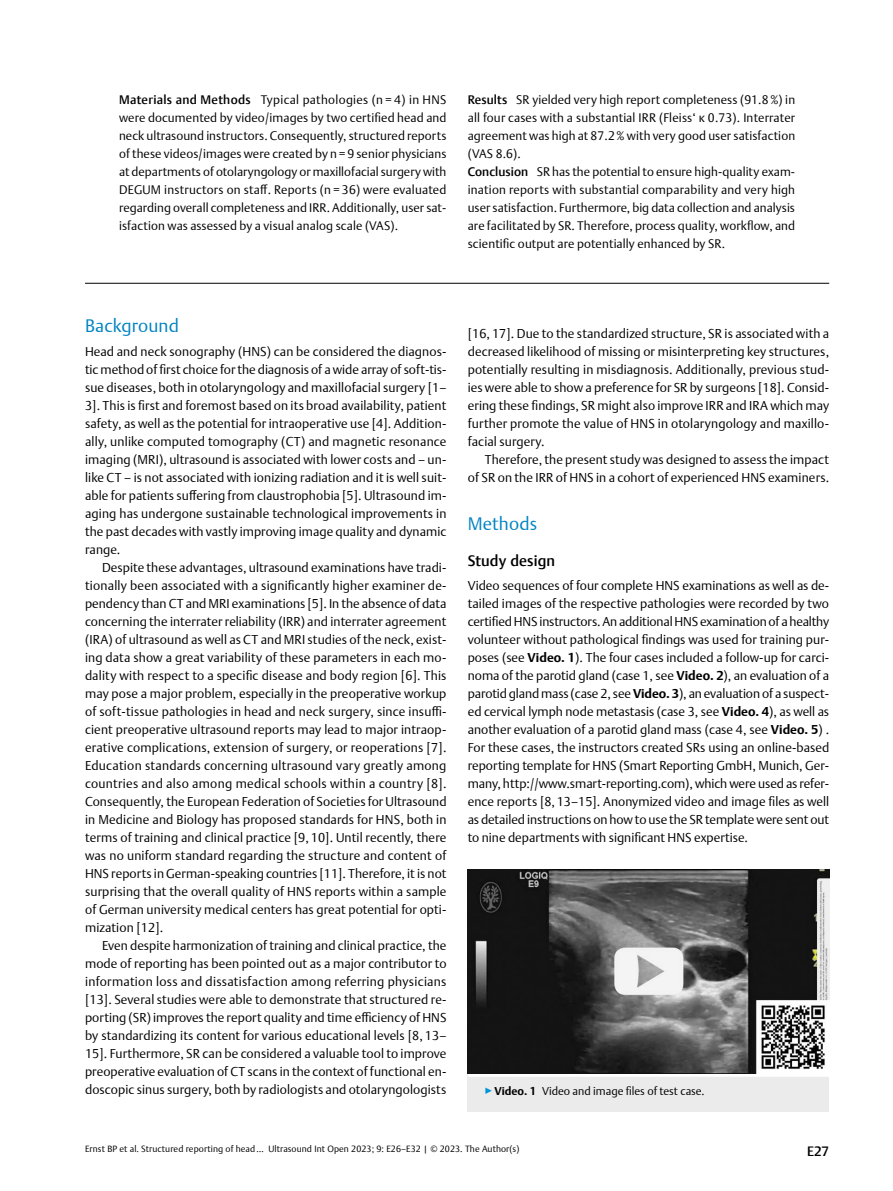
<style>
.page{position:relative;width:893px;height:1191px;background:#fff}
.page>*{position:absolute;margin:0;border:0;box-sizing:border-box;transform-origin:0 0}
.t1{font:300 18px "Thieme Argo 2011";letter-spacing:.01em;color:#0083c2}
.t2{font:500 15px "Thieme Argo 2011";letter-spacing:.01em;color:#000}
.t3{font:500 13.5px "Thieme Argo 2011";color:#000}
.t4{font:300 12.75px/18px "Thieme Argo 2011";letter-spacing:.005em;color:#000;text-align:justify}
.t5{font:300 12.3px/18px "Thieme Argo 2011";letter-spacing:.01em;color:#000;text-align:justify}
.t6{font:300 11.25px "Thieme Argo 2011";color:#000}
.t7{font:300 9px "Thieme Argo 2011";letter-spacing:.01em;color:#000}
.s1{font-weight:500}
.s2{font-weight:700}
.s3{color:#0095da}
</style>
<div class="page">
<hr style="left:85px;top:283px;width:744px;height:1px;background:#000">
<div style="left:468px;top:1073px;width:361px;height:38px;background:#ebebec"></div>
<hr style="left:468px;top:1073px;width:361px;height:3px;background:#fff">
<img style="left:468px;top:870px;width:361px;height:203px">
<p class="t5" style="left:119px;top:90px;width:329px"><span class="s1">Materials and Methods</span> Typical pathologies (n = 4) in HNS were documented by video/images by two certified head and neck ultrasound instructors. Consequently, structured reports of these videos/images were created by n = 9 senior physicians at departments of otolaryngology or maxillofacial surgery with DEGUM instructors on staff. Reports (n = 36) were evaluated regarding overall completeness and IRR. Additionally, user sat&shy;isfaction was assessed by a visual analog scale (VAS).</p>
<p class="t5" style="left:468px;top:90px;width:329px;text-align:left"><span class="s1">Results</span> SR yielded very high report completeness (91.8%) in all four cases with a substantial IRR (Fleiss‘ κ 0.73). Interrater agreement was high at 87.2% with very good user satisfaction (VAS 8.6).<br><span class="s1">Conclusion</span> SR has the potential to ensure high-quality exam&shy;ination reports with substantial comparability and very high user satisfaction. Furthermore, big data collection and analysis are facilitated by SR. Therefore, process quality, workflow, and scientific output are potentially enhanced by SR.</p>
<h1 class="t1" style="left:85px;top:314px;width:95px">Background</h1>
<p class="t4" style="left:85px;top:342px;width:363px">Head and neck sonography (HNS) can be considered the diagnos&shy;tic method of first choice for the diagnosis of a wide array of soft-tis&shy;sue diseases, both in otolaryngology and maxillofacial surgery [1– 3]. This is first and foremost based on its broad availability, patient safety, as well as the potential for intraoperative use [4]. Addition&shy;ally, unlike computed tomography (CT) and magnetic resonance imaging (MRI), ultrasound is associated with lower costs and – un&shy;like CT – is not associated with ionizing radiation and it is well suit&shy;able for patients suffering from claustrophobia [5]. Ultrasound im&shy;aging has undergone sustainable technological improvements in the past decades with vastly improving image quality and dynamic range.</p>
<p class="t4" style="left:85px;top:558px;width:363px;text-indent:17px">Despite these advantages, ultrasound examinations have tradi&shy;tionally been associated with a significantly higher examiner de&shy;pendency than CT and MRI examinations [5]. In the absence of data concerning the interrater reliability (IRR) and interrater agreement (IRA) of ultrasound as well as CT and MRI studies of the neck, exist&shy;ing data show a great variability of these parameters in each mo&shy;dality with respect to a specific disease and body region [6]. This may pose a major problem, especially in the preoperative workup of soft-tissue pathologies in head and neck surgery, since insuffi&shy;cient preoperative ultrasound reports may lead to major intraop&shy;erative complications, extension of surgery, or reoperations [7].<br>Education standards concerning ultrasound vary greatly among countries and also among medical schools within a country [8].<br>Consequently, the European Federation of Societies for Ultrasound in Medicine and Biology has proposed standards for HNS, both in terms of training and clinical practice [9, 10]. Until recently, there was no uniform standard regarding the structure and content of HNS reports in German-speaking countries [11]. Therefore, it is not surprising that the overall quality of HNS reports within a sample of German university medical centers has great potential for opti&shy;mization [12].</p>
<p class="t4" style="left:85px;top:936px;width:363px;text-indent:17px">Even despite harmonization of training and clinical practice, the mode of reporting has been pointed out as a major contributor to information loss and dissatisfaction among referring physicians [13]. Several studies were able to demonstrate that structured re&shy;porting (SR) improves the report quality and time efficiency of HNS by standardizing its content for various educational levels [8, 13– 15]. Furthermore, SR can be considered a valuable tool to improve preoperative evaluation of CT scans in the context of functional en&shy;doscopic sinus surgery, both by radiologists and otolaryngologists</p>
<p class="t4" style="left:468px;top:324px;width:363px">[16, 17]. Due to the standardized structure, SR is associated with a decreased likelihood of missing or misinterpreting key structures, potentially resulting in misdiagnosis. Additionally, previous stud&shy;ies were able to show a preference for SR by surgeons [18]. Consid&shy;ering these findings, SR might also improve IRR and IRA which may further promote the value of HNS in otolaryngology and maxillo&shy;facial surgery.</p>
<p class="t4" style="left:468px;top:450px;width:363px;text-align:right">Therefore, the present study was designed to assess the impact<br>of SR on the IRR of HNS in a cohort of experienced HNS examiners.</p>
<h1 class="t1" style="left:468px;top:512px;width:71px">Methods</h1>
<p class="t2" style="left:468px;top:551px;width:89px">Study design</p>
<p class="t4" style="left:468px;top:576px;width:363px">Video sequences of four complete HNS examinations as well as de&shy;tailed images of the respective pathologies were recorded by two certified HNS instructors. An additional HNS examination of a healthy volunteer without pathological findings was used for training pur&shy;poses (see <span class="s2">Video. 1</span>). The four cases included a follow-up for carci&shy;noma of the parotid gland (case 1, see <span class="s2">Video. 2</span>), an evaluation of a parotid gland mass (case 2, see <span class="s2">Video. 3</span>), an evaluation of a suspect&shy;ed cervical lymph node metastasis (case 3, see <span class="s2">Video. 4</span>), as well as another evaluation of a parotid gland mass (case 4, see <span class="s2">Video. 5</span>) .<br>For these cases, the instructors created SRs using an online-based reporting template for HNS (Smart Reporting GmbH, Munich, Ger&shy;many, http://www.smart-reporting.com), which were used as refer&shy;ence reports [8,13–15]. Anonymized video and image files as well as detailed instructions on how to use the SR template were sent out to nine departments with significant HNS expertise.</p>
<p class="t6" style="left:485px;top:1083px;width:221px"><span class="s3">▶</span><span class="s2">Video. 1</span> Video and image files of test case.</p>
<p class="t7" style="left:85px;top:1143px;width:436px">Ernst BP et al. Structured reporting of head … Ultrasound Int Open 2023; 9: E26–E32 | © 2023. The Author(s)</p>
<p class="t3" style="left:807px;top:1142px;width:24px">E27</p>
</div>
